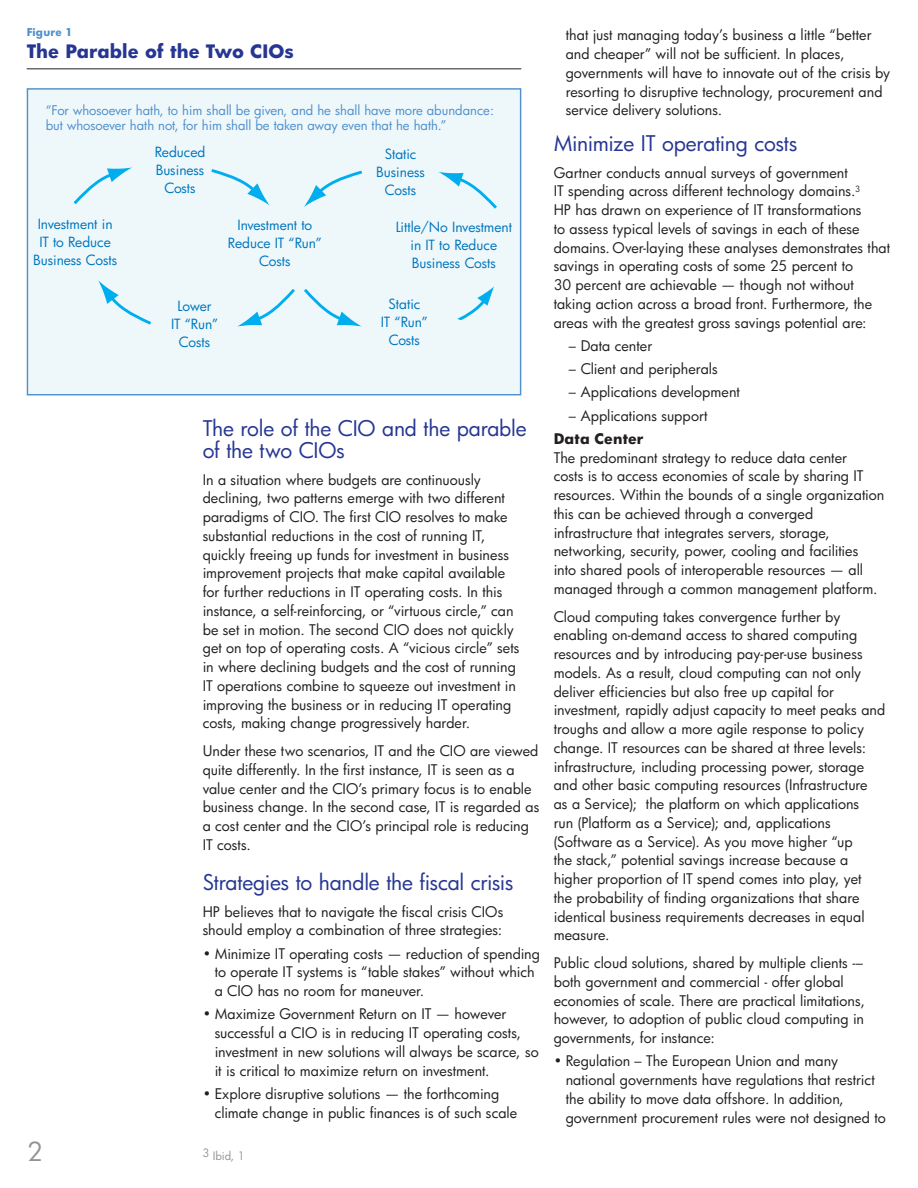
<style>
.page{position:relative;width:918px;height:1188px;background:#fff}
.page>*{position:absolute;margin:0;border:0;box-sizing:border-box;transform-origin:0 0}
.Left_page{font:25.5px "HP Futura";color:#919396}
.Level_1_14_15_book{font:21px/22.5px "HP Futura";letter-spacing:-.01em;color:#263692}
.Figure_text{font:700 18px "HP Futura";letter-spacing:.005em;color:#263692}
.Body_text{font:14.25px/18.8px "HP Futura";color:#231f20}
.Bullet{font:14.25px/18.8px "HP Futura";color:#231f20}
.Before_bullet{font:14.25px/18.8px "HP Futura";color:#231f20}
.Bullet_level_2{font:14.25px "HP Futura";letter-spacing:.005em;color:#231f20}
.t1{font:13.65px/18px "HP Futura";letter-spacing:-.005em;color:#0076be;text-align:center}
.t2{font:13.05px "HP Futura";color:#5090cc}
.t3{font:11.25px "HP Futura";color:#939598}
.t4{font:700 10.5px "HP Futura";letter-spacing:.025em;color:#5090cc}
.s1{font-weight:700}
</style>
<div class="page">
<hr style="left:27px;top:69px;width:494px;height:1px;background:#231f20">
<div style="left:27px;top:88px;width:494px;height:307px;background:#eef8fb;border:1px solid #5090cc"></div>
<svg style="left:73px;top:167px;width:59px;height:38px"></svg>
<svg style="left:211px;top:169px;width:59px;height:37px"></svg>
<svg style="left:98px;top:280px;width:53px;height:45px"></svg>
<svg style="left:438px;top:172px;width:59px;height:37px"></svg>
<svg style="left:304px;top:170px;width:59px;height:37px"></svg>
<svg style="left:237px;top:289px;width:125px;height:38px"></svg>
<svg style="left:457px;top:286px;width:37px;height:34px"></svg>
<p class="t4" style="left:27px;top:24px;width:48px">Figure 1</p>
<p class="Figure_text" style="left:27px;top:39px;width:268px">The Parable of the Two CIOs</p>
<p class="t2" style="left:46px;top:101px;width:450px">“For whosoever hath, to him shall be given, and he shall have more abundance:</p>
<p class="t2" style="left:46px;top:117px;width:402px">but whosoever hath not, for him shall be taken away even that he hath.”</p>
<p class="t1" style="left:155px;top:142px;width:52px">Reduced<br>Business<br>Costs</p>
<p class="t1" style="left:376px;top:144px;width:50px">Static<br>Business<br>Costs</p>
<p class="t1" style="left:33px;top:215px;width:86px">Investment in<br>IT to Reduce<br>Business Costs</p>
<p class="t1" style="left:171px;top:296px;width:48px">Lower<br>IT “Run”<br>Costs</p>
<p class="t1" style="left:228px;top:216px;width:95px">Investment to<br>Reduce IT “Run”<br>Costs</p>
<p class="t1" style="left:396px;top:218px;width:118px">Little/No Investment in IT to Reduce<br>Business Costs</p>
<p class="t1" style="left:381px;top:294px;width:48px">Static<br>IT “Run”<br>Costs</p>
<p class="Left_page" style="left:27px;top:1134px;width:17px">2</p>
<p class="Level_1_14_15_book" style="left:203px;top:417px;width:326px">The role of the CIO and the parable of the two CIOs</p>
<p class="Body_text" style="left:203px;top:470px;width:318px">In a situation where budgets are continuously declining, two patterns emerge with two different paradigms of CIO. The first CIO resolves to make substantial reductions in the cost of running IT, quickly freeing up funds for investment in business improvement projects that make capital available for further reductions in IT operating costs. In this instance, a self-reinforcing, or “virtuous circle,” can be set in motion. The second CIO does not quickly get on top of operating costs. A “vicious circle” sets in where declining budgets and the cost of running IT operations combine to squeeze out investment in improving the business or in reducing IT operating costs, making change progressively harder.</p>
<p class="Body_text" style="left:203px;top:741px;width:338px">Under these two scenarios, IT and the CIO are viewed quite differently. In the first instance, IT is seen as a value center and the CIO’s primary focus is to enable business change. In the second case, IT is regarded as a cost center and the CIO’s principal role is reducing IT costs.</p>
<p class="Level_1_14_15_book" style="left:203px;top:871px;width:312px">Strategies to handle the fiscal crisis</p>
<p class="Before_bullet" style="left:203px;top:902px;width:302px">HP believes that to navigate the fiscal crisis CIOs should employ a combination of three strategies:</p>
<p class="Bullet" style="left:215px;top:944px;width:327px;text-indent:-12px">• Minimize IT operating costs — reduction of spending to operate IT systems is “table stakes” without which a CIO has no room for maneuver.</p>
<p class="Bullet" style="left:215px;top:1005px;width:326px;text-indent:-12px">• Maximize Government Return on IT — however successful a CIO is in reducing IT operating costs, investment in new solutions will always be scarce, so it is critical to maximize return on investment.</p>
<p class="Bullet" style="left:215px;top:1084px;width:304px;text-indent:-12px">• Explore disruptive solutions — the forthcoming climate change in public finances is of such scale</p>
<p class="t3" style="left:202px;top:1148px;width:44px">3 Ibid, 1</p>
<p class="Bullet" style="left:566px;top:25px;width:326px">that just managing today’s business a little “better and cheaper” will not be sufficient. In places, governments will have to innovate out of the crisis by resorting to disruptive technology, procurement and service delivery solutions.</p>
<p class="Level_1_14_15_book" style="left:554px;top:132px;width:245px">Minimize IT operating costs</p>
<p class="Before_bullet" style="left:554px;top:163px;width:338px">Gartner conducts annual surveys of government<br>IT spending across different technology domains.<sup>3<br></sup>HP has drawn on experience of IT transformations<br>to assess typical levels of savings in each of these domains. Over-laying these analyses demonstrates that savings in operating costs of some 25 percent to<br>30 percent are achievable — though not without taking action across a broad front. Furthermore, the areas with the greatest gross savings potential are:</p>
<p class="Bullet_level_2" style="left:569px;top:336px;width:85px">– Data center</p>
<p class="Bullet_level_2" style="left:569px;top:359px;width:151px">– Client and peripherals</p>
<p class="Bullet_level_2" style="left:569px;top:382px;width:173px">– Applications development</p>
<p class="Bullet_level_2" style="left:569px;top:406px;width:140px">– Applications support</p>
<p class="Body_text" style="left:554px;top:429px;width:332px"><span class="s1">Data Center<br></span>The predominant strategy to reduce data center<br>costs is to access economies of scale by sharing IT resources. Within the bounds of a single organization this can be achieved through a converged infrastructure that integrates servers, storage, networking, security, power, cooling and facilities<br>into shared pools of interoperable resources — all managed through a common management platform.</p>
<p class="Body_text" style="left:554px;top:607px;width:333px">Cloud computing takes convergence further by enabling on-demand access to shared computing resources and by introducing pay-per-use business models. As a result, cloud computing can not only deliver efficiencies but also free up capital for investment, rapidly adjust capacity to meet peaks and troughs and allow a more agile response to policy change. IT resources can be shared at three levels: infrastructure, including processing power, storage and other basic computing resources (Infrastructure<br>as a Service); the platform on which applications<br>run (Platform as a Service); and, applications (Software as a Service). As you move higher “up<br>the stack,” potential savings increase because a higher proportion of IT spend comes into play, yet<br>the probability of finding organizations that share identical business requirements decreases in equal measure.</p>
<p class="Before_bullet" style="left:554px;top:953px;width:313px">Public cloud solutions, shared by multiple clients -– both government and commercial - offer global economies of scale. There are practical limitations, however, to adoption of public cloud computing in governments, for instance:</p>
<p class="Bullet" style="left:566px;top:1051px;width:322px;text-indent:-12px">• Regulation – The European Union and many national governments have regulations that restrict the ability to move data offshore. In addition, government procurement rules were not designed to</p>
</div>
